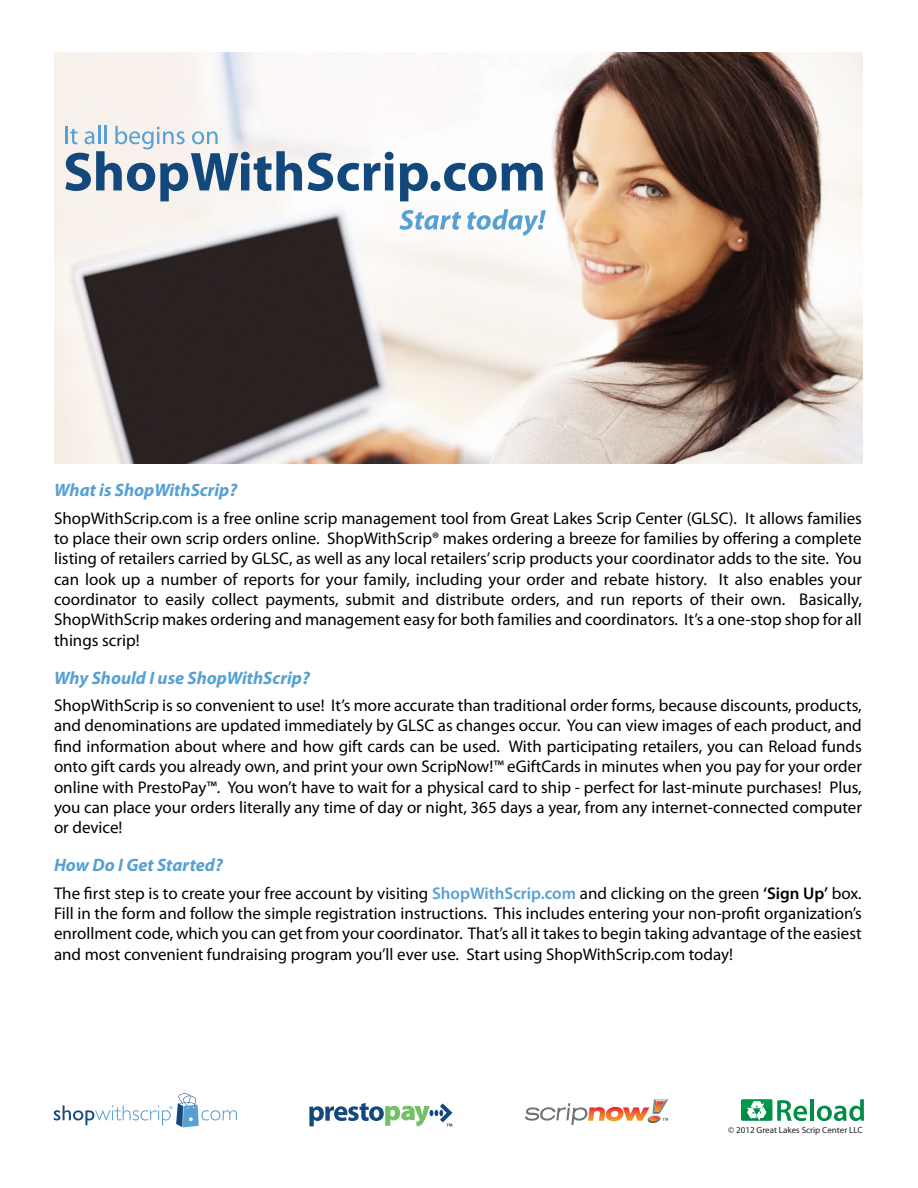
<style>
.page{position:relative;width:918px;height:1188px;background:#fff}
.page>*{position:absolute;margin:0;border:0;box-sizing:border-box;transform-origin:0 0}
.t1{font:italic 700 18px "Myriad Pro";color:#56a0d3}
.t2{font:16.95px/20.4px "Myriad Pro";color:#010101;text-align:justify}
.t3{font:9px "Myriad Pro";color:#231f20}
.s1{font-weight:600;color:#56a0d3}
.s2{font-weight:600}
</style>
<div class="page">
<img style="left:54px;top:53px;width:808px;height:410px">
<svg style="left:54px;top:1093px;width:183px;height:34px"></svg>
<svg style="left:309px;top:1103px;width:143px;height:23px"></svg>
<svg style="left:525px;top:1099px;width:144px;height:26px"></svg>
<svg style="left:308px;top:152px;width:86px;height:39px"></svg>
<svg style="left:400px;top:163px;width:28px;height:38px"></svg>
<div style="left:431px;top:181px;width:9px;height:10px;background:#13487d;border-radius:50%"></div>
<svg style="left:444px;top:163px;width:99px;height:28px"></svg>
<svg style="left:65px;top:126px;width:237px;height:75px"></svg>
<svg style="left:399px;top:210px;width:62px;height:20px"></svg>
<svg style="left:467px;top:209px;width:79px;height:27px"></svg>
<svg style="left:741px;top:1099px;width:31px;height:22px"></svg>
<hr style="left:810px;top:1099px;width:4px;height:22px;background:#008d46">
<svg style="left:817px;top:1099px;width:47px;height:22px"></svg>
<svg style="left:742px;top:1100px;width:65px;height:21px"></svg>
<p class="t1" style="left:54px;top:478px;width:185px">What is ShopWithScrip?</p>
<p class="t2" style="left:54px;top:508px;width:809px">ShopWithScrip.com is a free online scrip management tool from Great Lakes Scrip Center (GLSC). It allows families to place their own scrip orders online. ShopWithScrip® makes ordering a breeze for families by offering a complete listing of retailers carried by GLSC, as well as any local retailers’ scrip products your coordinator adds to the site. You can look up a number of reports for your family, including your order and rebate history. It also enables your coordinator to easily collect payments, submit and distribute orders, and run reports of their own. Basically, ShopWithScrip makes ordering and management easy for both families and coordinators. It’s a one-stop shop for all things scrip!</p>
<p class="t1" style="left:54px;top:666px;width:257px">Why Should I use ShopWithScrip?</p>
<p class="t2" style="left:54px;top:695px;width:809px">ShopWithScrip is so convenient to use! It’s more accurate than traditional order forms, because discounts, products, and denominations are updated immediately by GLSC as changes occur. You can view images of each product, and find information about where and how gift cards can be used. With participating retailers, you can Reload funds onto gift cards you already own, and print your own ScripNow!™ eGiftCards in minutes when you pay for your order online with PrestoPay™. You won’t have to wait for a physical card to ship - perfect for last-minute purchases! Plus, you can place your orders literally any time of day or night, 365 days a year, from any internet-connected computer or device!</p>
<p class="t1" style="left:54px;top:853px;width:170px">How Do I Get Started?</p>
<p class="t2" style="left:54px;top:882px;width:809px">The first step is to create your free account by visiting <span class="s1">ShopWithScrip.com</span> and clicking on the green <span class="s2">‘Sign Up’</span> box.<br>Fill in the form and follow the simple registration instructions. This includes entering your non-profit organization’s enrollment code, which you can get from your coordinator. That’s all it takes to begin taking advantage of the easiest and most convenient fundraising program you’ll ever use. Start using ShopWithScrip.com today!</p>
<p class="t3" style="left:728px;top:1124px;width:136px">© 2012 Great Lakes Scrip Center LLC</p>
</div>
